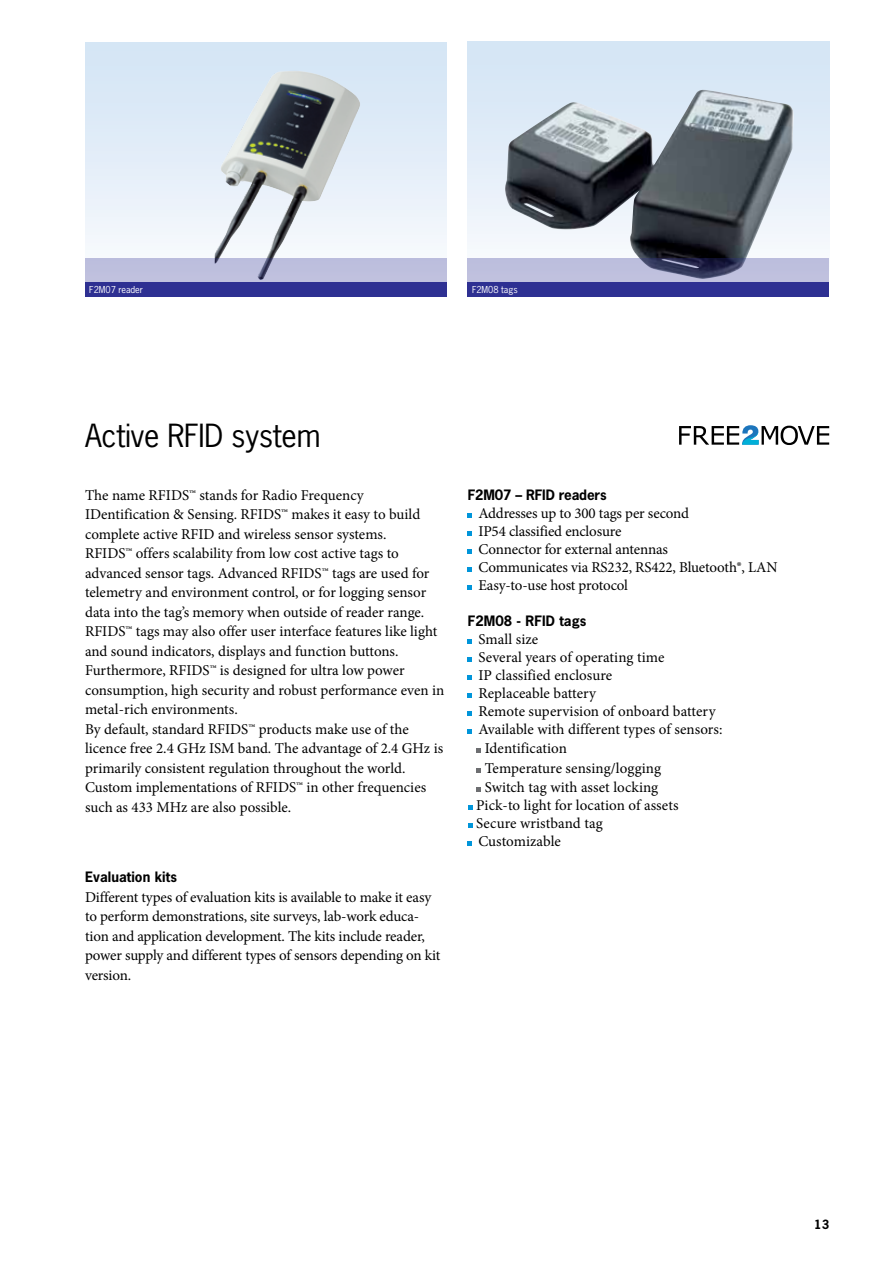
<style>
.page{position:relative;width:893px;height:1263px;background:#fff}
.page>*{position:absolute;margin:0;border:0;box-sizing:border-box;transform-origin:0 0}
.t1{font:30px "News Gothic Std";letter-spacing:-.01em;color:#000}
.t2{font:15px/19.5px "Minion Pro";letter-spacing:-.005em;color:#000}
.t3{font:700 13.5px "News Gothic Std";letter-spacing:.005em;color:#000}
.t4{font:700 12px "News Gothic Std";color:#000}
.t5{font:9px "News Gothic Std";color:#fff}
</style>
<div class="page">
<svg style="left:85px;top:43px;width:361px;height:216px"></svg>
<svg style="left:468px;top:42px;width:361px;height:217px"></svg>
<svg style="left:468px;top:513px;width:4px;height:4px"></svg>
<svg style="left:468px;top:531px;width:4px;height:4px"></svg>
<svg style="left:468px;top:549px;width:4px;height:4px"></svg>
<svg style="left:468px;top:567px;width:4px;height:4px"></svg>
<svg style="left:468px;top:585px;width:4px;height:4px"></svg>
<svg style="left:468px;top:639px;width:4px;height:4px"></svg>
<svg style="left:468px;top:657px;width:4px;height:4px"></svg>
<svg style="left:468px;top:675px;width:4px;height:4px"></svg>
<svg style="left:468px;top:693px;width:4px;height:4px"></svg>
<svg style="left:468px;top:711px;width:4px;height:4px"></svg>
<svg style="left:468px;top:729px;width:4px;height:4px"></svg>
<svg style="left:476px;top:748px;width:5px;height:5px"></svg>
<svg style="left:476px;top:768px;width:5px;height:4px"></svg>
<svg style="left:476px;top:787px;width:5px;height:5px"></svg>
<svg style="left:468px;top:805px;width:4px;height:5px"></svg>
<svg style="left:468px;top:823px;width:4px;height:5px"></svg>
<svg style="left:468px;top:842px;width:4px;height:4px"></svg>
<img style="left:505px;top:90px;width:289px;height:169px">
<img style="left:215px;top:71px;width:145px;height:188px">
<svg style="left:679px;top:425px;width:150px;height:20px"></svg>
<svg style="left:85px;top:259px;width:361px;height:38px;fill:#bcbedd"></svg>
<svg style="left:468px;top:259px;width:361px;height:38px"></svg>
<p class="t5" style="left:89px;top:283px;width:55px">F2M07 reader</p>
<p class="t5" style="left:472px;top:283px;width:47px">F2M08 tags</p>
<h1 class="t1" style="left:85px;top:416px;width:237px">Active RFID system</h1>
<p class="t2" style="left:85px;top:485px;width:361px">The name RFIDS™ stands for Radio Frequency IDentification &amp; Sensing. RFIDS™ makes it easy to build complete active RFID and wireless sensor systems.<br>RFIDS™ offers scalability from low cost active tags to advanced sensor tags. Advanced RFIDS™ tags are used for telemetry and environment control, or for logging sensor data into the tag’s memory when outside of reader range.<br>RFIDS™ tags may also offer user interface features like light and sound indicators, displays and function buttons.<br>Furthermore, RFIDS™ is designed for ultra low power consumption, high security and robust performance even in metal-rich environments.<br>By default, standard RFIDS™ products make use of the licence free 2.4 GHz ISM band. The advantage of 2.4 GHz is primarily consistent regulation throughout the world.<br>Custom implementations of RFIDS™ in other frequencies such as 433 MHz are also possible.</p>
<p class="t3" style="left:85px;top:868px;width:93px">Evaluation kits</p>
<p class="t2" style="left:85px;top:887px;width:357px">Different types of evaluation kits is available to make it easy to perform demonstrations, site surveys, lab-work educa&shy;tion and application development. The kits include reader, power supply and different types of sensors depending on kit version.</p>
<p class="t3" style="left:468px;top:485px;width:140px">F2M07 – RFID readers</p>
<p class="t2" style="left:478px;top:504px;width:301px;line-height:18px">Addresses up to 300 tags per second<br>IP54 classified enclosure<br>Connector for external antennas<br>Communicates via RS232, RS422, Bluetooth®, LAN Easy-to-use host protocol</p>
<p class="t3" style="left:468px;top:611px;width:120px">F2M08 - RFID tags</p>
<p class="t2" style="left:478px;top:630px;width:246px;line-height:18px">Small size<br>Several years of operating time<br>IP classified enclosure<br>Replaceable battery<br>Remote supervision of onboard battery<br>Available with different types of sensors:</p>
<p class="t2" style="left:485px;top:739px;width:178px">Identification<br>Temperature sensing/logging<br>Switch tag with asset locking</p>
<p class="t2" style="left:476px;top:796px;width:204px;line-height:18px">Pick-to light for location of assets<br>Secure wristband tag<br>Customizable</p>
<p class="t4" style="left:814px;top:1216px;width:16px">13</p>
</div>
